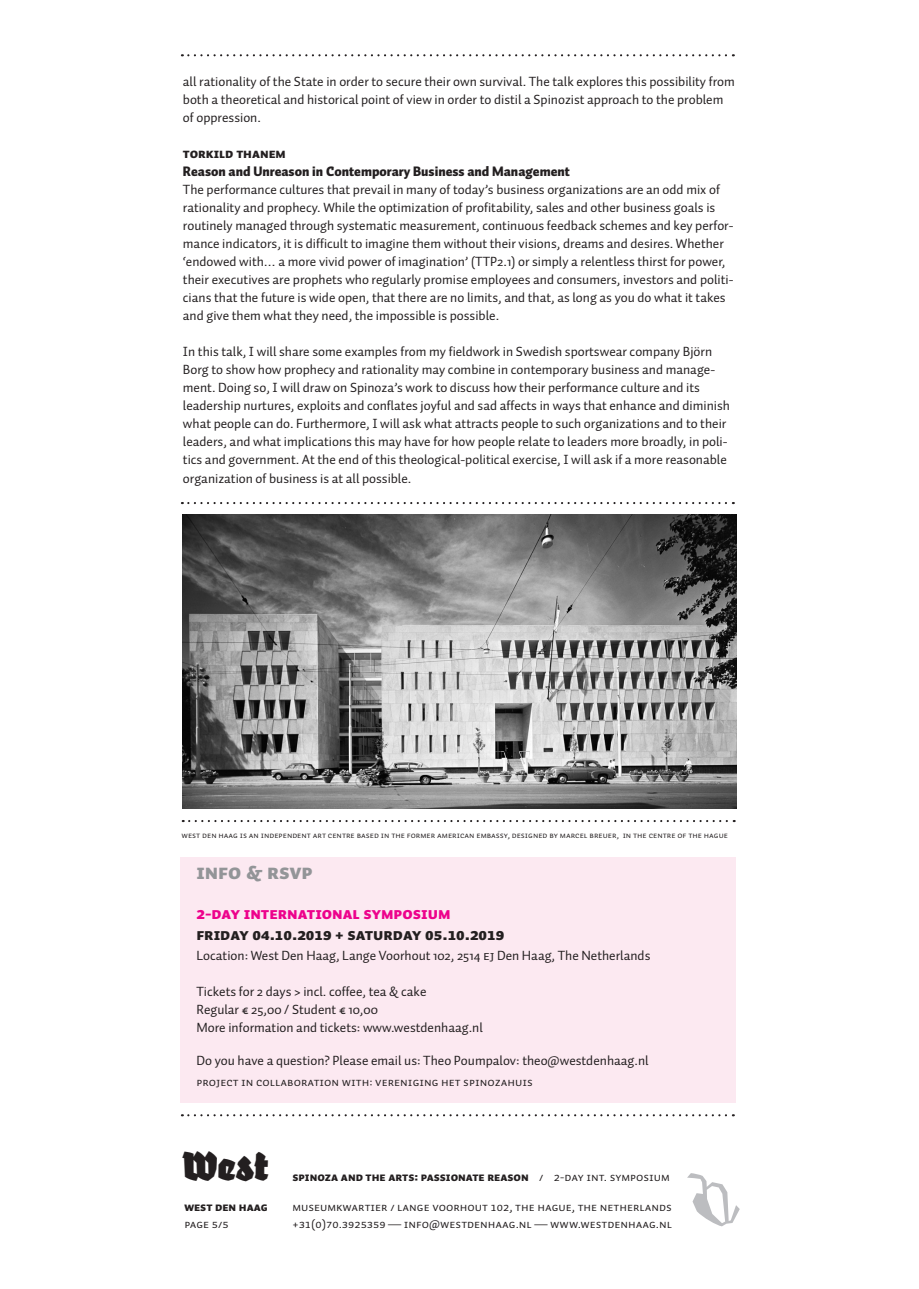
<style>
.page{position:relative;width:919px;height:1289px;background:#fff}
.page>*{position:absolute;margin:0;border:0;box-sizing:border-box;transform-origin:0 0}
.t1{font:italic 900 42px "Fakir";color:#231f20}
.t2{font:21px "Auto Pro Black Small Caps";color:#939598}
.t3{font:16.5px "Auto Pro Black Small Caps";color:#231f20}
.t4{font:16.5px "Auto Pro Black Small Caps";color:#ed028c}
.t5{font:13.5px/18px "Auto Pro";color:#231f20}
.t6{font:900 13.5px "Auto Pro";color:#231f20}
.t7{font:13.5px "Auto Pro Black Small Caps";color:#231f20}
.t8{font:12px "Auto Pro Regular Small Caps";color:#231f20}
.t9{font:12px "Auto Pro Black Small Caps";color:#231f20}
.t10{font:8.4px "Auto Pro Regular Small Caps";color:#231f20}
.s1{font-family:"Auto Pro Regular Small Caps"}
</style>
<div class="page">
<div style="left:181px;top:857px;width:555px;height:245px;background:#fce9f1"></div>
<svg style="left:182px;top:1114px;width:551px;height:2px"></svg>
<svg style="left:182px;top:54px;width:551px;height:2px"></svg>
<svg style="left:183px;top:820px;width:551px;height:2px"></svg>
<img style="left:183px;top:514px;width:553px;height:295px">
<svg style="left:182px;top:502px;width:551px;height:2px"></svg>
<p class="t5" style="left:183px;top:72px;width:553px">all rationality of the State in order to secure their own survival. The talk explores this possibility from both a theoretical and historical point of view in order to distil a Spinozist approach to the problem of oppression.</p>
<p class="t7" style="left:183px;top:144px;width:104px">torkild thanem</p>
<p class="t6" style="left:183px;top:162px;width:388px">Reason and Unreason in Contemporary Business and Management</p>
<p class="t5" style="left:183px;top:180px;width:552px">The performance cultures that prevail in many of today’s business organizations are an odd mix of rationality and prophecy. While the optimization of profitability, sales and other business goals is routinely managed through systematic measurement, continuous feedback schemes and key perfor&shy;mance indicators, it is difficult to imagine them without their visions, dreams and desires. Whether ‘endowed with… a more vivid power of imagination’ (TTP2.1) or simply a relentless thirst for power, their executives are prophets who regularly promise employees and consumers, investors and politi&shy;cians that the future is wide open, that there are no limits, and that, as long as you do what it takes and give them what they need, the impossible is possible.</p>
<p class="t5" style="left:183px;top:342px;width:548px">In this talk, I will share some examples from my fieldwork in Swedish sportswear company Björn Borg to show how prophecy and rationality may combine in contemporary business and manage&shy;ment. Doing so, I will draw on Spinoza’s work to discuss how their performance culture and its leadership nurtures, exploits and conflates joyful and sad affects in ways that enhance and diminish what people can do. Furthermore, I will ask what attracts people to such organizations and to their leaders, and what implications this may have for how people relate to leaders more broadly, in poli&shy;tics and government. At the end of this theological-political exercise, I will ask if a more reasonable organization of business is at all possible.</p>
<p class="t10" style="left:181px;top:829px;width:548px">west den haag is an independent art centre based in the former american embassy, designed by marcel breuer, in the centre of the hague</p>
<p class="t2" style="left:196px;top:856px;width:118px">info &amp; rsvp</p>
<p class="t4" style="left:196px;top:901px;width:255px">2-day international symposium</p>
<p class="t3" style="left:196px;top:922px;width:309px">friday 04.10.2019 + saturday 05.10.2019</p>
<p class="t5" style="left:196px;top:945px;width:455px">Location: West Den Haag, Lange Voorhout 102, 2514 <span class="s1">ej</span> Den Haag, The Netherlands</p>
<p class="t5" style="left:196px;top:981px;width:231px">Tickets for 2 days &gt; incl. coffee, tea &amp; cake</p>
<p class="t5" style="left:196px;top:999px;width:183px">Regular € 25,00 / Student € 10,00</p>
<p class="t5" style="left:196px;top:1017px;width:288px">More information and tickets: www.westdenhaag.nl</p>
<p class="t5" style="left:196px;top:1050px;width:453px">Do you have a question? Please email us: Theo Poumpalov: theo@westdenhaag.nl</p>
<p class="t8" style="left:196px;top:1073px;width:338px">project in collaboration with: vereniging het spinozahuis</p>
<p class="t1" style="left:183px;top:1138px;width:87px">West</p>
<p class="t9" style="left:292px;top:1168px;width:379px">spinoza and the arts: passionate reason <span class="s1">/ 2-day int. symposium</span></p>
<p class="t9" style="left:184px;top:1198px;width:85px">west den haag</p>
<p class="t8" style="left:292px;top:1198px;width:381px">museumkwartier / lange voorhout 102, the hague, the netherlands</p>
<p class="t8" style="left:184px;top:1215px;width:46px">page 5/5</p>
<p class="t8" style="left:292px;top:1215px;width:381px">+31(0)70.3925359 — info@westdenhaag.nl — www.westdenhaag.nl</p>
</div>
